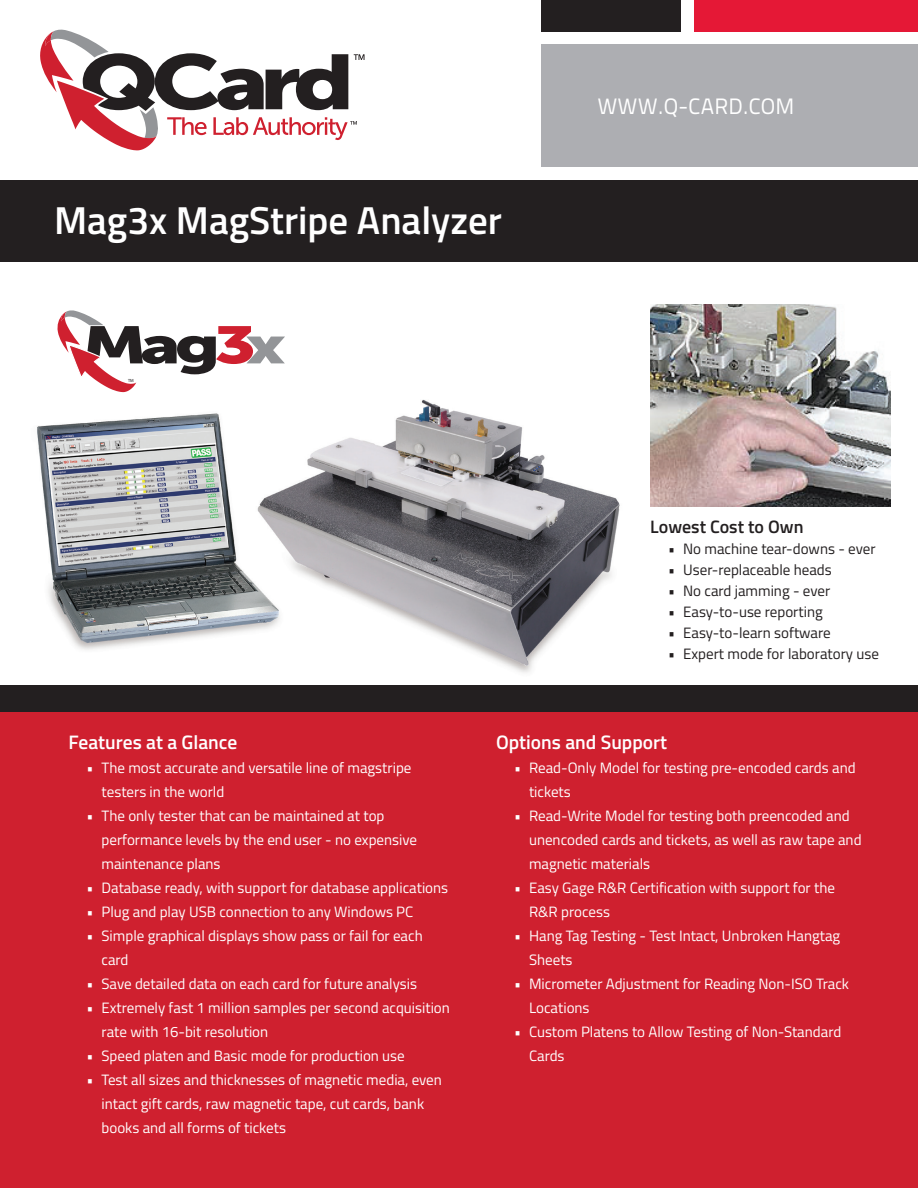
<style>
.page{position:relative;width:918px;height:1188px;background:#fff}
.page>*{position:absolute;margin:0;border:0;box-sizing:border-box;transform-origin:0 0}
.t1{font:52.2px "Museo Sans 900";color:#cf202f;scale:1.39 1}
.t2{font:600 39px "Titillium Web";color:#fff}
.t3{font:22.2px "Titillium Text 22 L";letter-spacing:.01em;color:#fff}
.t4{font:600 19.5px "Titillium Web";color:#fff}
.t5{font:600 18px "Titillium Web";color:#231f20}
.t6{font:15px/24px "Titillium Web";color:#fff}
.t7{font:15px "Titillium Web";color:#231f20}
.t8{font:4.5px "Myriad Pro";color:#231f20}
.s1{color:#939598}
</style>
<div class="page">
<img style="left:37px;top:392px;width:627px;height:281px">
<div style="left:0;top:709px;width:918px;height:479px;background:#cf202f"></div>
<div style="left:0;top:685px;width:918px;height:27px;background:#231f20"></div>
<svg style="left:57px;top:310px;width:159px;height:82px"></svg>
<img style="left:650px;top:304px;width:241px;height:202px">
<div style="left:541px;top:45px;width:377px;height:122px;background:#adaeb2"></div>
<div style="left:0;top:181px;width:918px;height:81px;background:#231f20"></div>
<div style="left:541px;top:0;width:139px;height:31px;background:#231f20"></div>
<div style="left:695px;top:0;width:223px;height:31px;background:#e51836"></div>
<svg style="left:40px;top:29px;width:325px;height:121px"></svg>
<h2 class="t2" style="left:54px;top:191px;width:450px">Mag3x MagStripe Analyzer</h2>
<p class="t8" style="left:128px;top:378px;width:7px">TM</p>
<h1 class="t1" style="left:214px;top:315px;width:53px">3<span class="s1">x</span></h1>
<h3 class="t3" style="left:597px;top:90px;width:199px">WWW.Q-CARD.COM</h3>
<p class="t5" style="left:650px;top:513px;width:155px">Lowest Cost to Own</p>
<p class="t7" style="left:668px;top:538px;width:209px">• No machine tear-downs - ever</p>
<p class="t7" style="left:668px;top:559px;width:165px">• User-replaceable heads</p>
<p class="t7" style="left:668px;top:580px;width:163px">• No card jamming - ever</p>
<p class="t7" style="left:668px;top:601px;width:156px">• Easy-to-use reporting</p>
<p class="t7" style="left:668px;top:622px;width:164px">• Easy-to-learn software</p>
<p class="t7" style="left:668px;top:643px;width:212px">• Expert mode for laboratory use</p>
<h3 class="t4" style="left:69px;top:727px;width:170px">Features at a Glance</h3>
<p class="t6" style="left:102px;top:755px;width:311px;text-indent:-15px">• The most accurate and versatile line of magstripe testers in the world</p>
<p class="t6" style="left:102px;top:803px;width:317px;text-indent:-15px">• The only tester that can be maintained at top performance levels by the end user - no expensive maintenance plans</p>
<p class="t6" style="left:87px;top:875px;width:363px">• Database ready, with support for database applications</p>
<p class="t6" style="left:87px;top:899px;width:328px">• Plug and play USB connection to any Windows PC</p>
<p class="t6" style="left:102px;top:923px;width:323px;text-indent:-15px">• Simple graphical displays show pass or fail for each card</p>
<p class="t6" style="left:87px;top:971px;width:332px">• Save detailed data on each card for future analysis</p>
<p class="t6" style="left:102px;top:995px;width:350px;text-indent:-15px">• Extremely fast 1 million samples per second acquisition rate with 16-bit resolution</p>
<p class="t6" style="left:87px;top:1043px;width:320px">• Speed platen and Basic mode for production use</p>
<p class="t6" style="left:102px;top:1067px;width:342px;text-indent:-15px">• Test all sizes and thicknesses of magnetic media, even intact gift cards, raw magnetic tape, cut cards, bank books and all forms of tickets</p>
<h3 class="t4" style="left:496px;top:727px;width:173px">Options and Support</h3>
<p class="t6" style="left:529px;top:755px;width:328px;text-indent:-15px">• Read-Only Model for testing pre-encoded cards and tickets</p>
<p class="t6" style="left:529px;top:803px;width:334px;text-indent:-15px">• Read-Write Model for testing both preencoded and unencoded cards and tickets, as well as raw tape and magnetic materials</p>
<p class="t6" style="left:529px;top:875px;width:307px;text-indent:-15px">• Easy Gage R&amp;R Certification with support for the<br>R&amp;R process</p>
<p class="t6" style="left:529px;top:923px;width:313px;text-indent:-15px">• Hang Tag Testing - Test Intact, Unbroken Hangtag<br>Sheets</p>
<p class="t6" style="left:529px;top:971px;width:322px;text-indent:-15px">• Micrometer Adjustment for Reading Non-ISO Track<br>Locations</p>
<p class="t6" style="left:529px;top:1019px;width:314px;text-indent:-15px">• Custom Platens to Allow Testing of Non-Standard<br>Cards</p>
</div>
